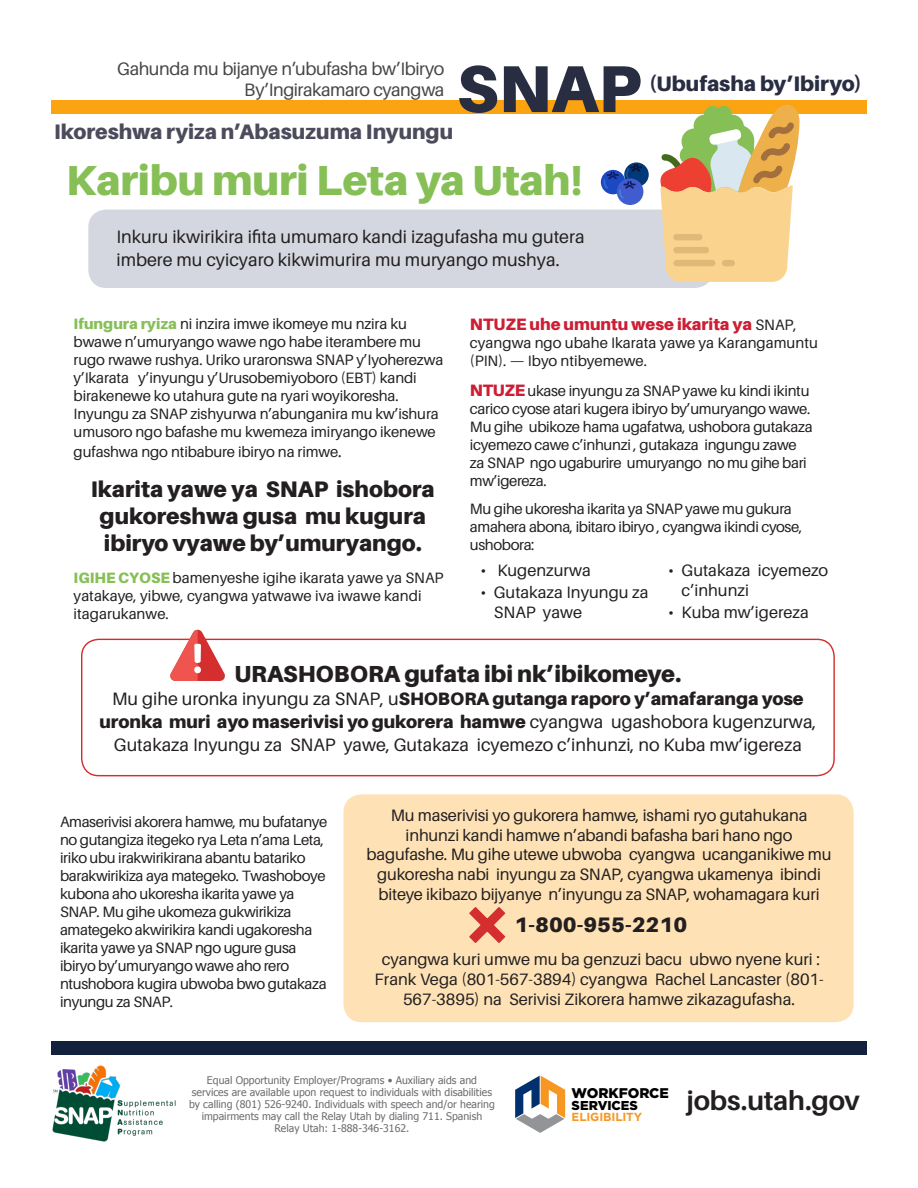
<style>
.page{position:relative;width:918px;height:1188px;background:#fff}
.page>*{position:absolute;margin:0;border:0;box-sizing:border-box;transform-origin:0 0}
.t1{font:900 66.3px "Aileron";color:#292d41}
.t2{font:900 42px "Aileron";letter-spacing:-.01em;color:#87bf57}
.t3{font:700 27px "Aileron";letter-spacing:-.01em;color:#231f20}
.t4{font:900 23.25px "Aileron";color:#231f20}
.t5{font:900 22.5px/27px "Aileron";color:#231f20;text-align:center}
.t6{font:900 21px "Aileron";color:#4c4b5b}
.t7{font:900 21px "Aileron";color:#292d41}
.t8{font:900 21px "Aileron";color:#231f20}
.t9{font:18px/23.1px "Aileron";color:#231f20}
.t10{font:18px/21px "Aileron";letter-spacing:-.025em;color:#454647;text-align:right}
.t11{font:16.5px/19.8px "Aileron";letter-spacing:-.01em;color:#231f20;text-align:center}
.t12{font:900 16.5px "Aileron";color:#cc1f35}
.t13{font:15px/18px "Aileron";letter-spacing:-.02em;color:#231f20}
.t14{font:15px/18px "Aileron";color:#231f20}
.t15{font:900 14.1px "Gotham HTF";letter-spacing:-.005em;color:#000}
.t16{font:900 12.9px "Gotham HTF";color:#000}
.t17{font:700 11.7px "Gotham HTF";letter-spacing:-.01em;color:#f79722}
.t18{font:10.5px/12px "Tahoma";color:#6c6d70;text-align:center}
.s1{font-weight:900;color:#87bf57}
.s2{font-size:16.5px}
.s3{font-weight:400;font-size:15px;color:#231f20}
.s4{font-weight:900;font-size:16.5px;color:#cc1f35}
.s5{font-weight:900}
</style>
<div class="page">
<div style="left:88px;top:210px;width:625px;height:78px;background:#d4d7df;border-radius:18px"></div>
<div style="left:51px;top:1042px;width:816px;height:13px;background:#14213d"></div>
<div style="left:51px;top:101px;width:816px;height:13px;background:#fca311"></div>
<svg style="left:515px;top:1076px;width:50px;height:57px"></svg>
<img style="left:52px;top:1065px;width:124px;height:77px">
<div style="left:81px;top:639px;width:754px;height:137px;border:1px solid #d42e2e;border-radius:17px"></div>
<svg style="left:170px;top:630px;width:55px;height:51px"></svg>
<div style="left:343px;top:794px;width:511px;height:228px;background:#fee2b5;border-radius:18px"></div>
<svg style="left:469px;top:907px;width:36px;height:36px"></svg>
<svg style="left:658px;top:100px;width:142px;height:182px"></svg>
<div style="left:673px;top:234px;width:29px;height:6px;background:#e0b878;border-radius:3px"></div>
<div style="left:673px;top:247px;width:36px;height:6px;background:#e0b878;border-radius:3px"></div>
<div style="left:673px;top:260px;width:42px;height:6px;background:#e0b878;border-radius:3px"></div>
<div style="left:722px;top:260px;width:13px;height:6px;background:#e0b878;border-radius:3px"></div>
<div style="left:617px;top:178px;width:26px;height:27px;background:#405ccf;border-radius:50%"></div>
<svg style="left:601px;top:162px;width:48px;height:37px"></svg>
<p class="t10" style="left:117px;top:59px;width:329px">Gahunda mu bijanye n’ubufasha bw’Ibiryo<br>By’Ingirakamaro cyangwa</p>
<p class="t1" style="left:457px;top:50px;width:186px">SNAP</p>
<p class="t6" style="left:54px;top:119px;width:401px">Ikoreshwa ryiza n’Abasuzuma Inyungu</p>
<p class="t2" style="left:66px;top:156px;width:518px">Karibu muri Leta ya Utah!</p>
<p class="t9" style="left:116px;top:226px;width:470px;line-height:22.5px">Inkuru ikwirikira ifita umumaro kandi izagufasha mu gutera imbere mu cyicyaro kikwimurira mu muryango mushya.</p>
<p class="t7" style="left:649px;top:71px;width:215px">(Ubufasha by’Ibiryo)</p>
<p class="t13" style="left:74px;top:315px;width:371px"><span class="s1">Ifungura ryiza</span> ni inzira imwe ikomeye mu nzira ku bwawe n’umuryango wawe ngo habe iterambere mu rugo rwawe rushya. Uriko uraronswa SNAP y’Iyoherezwa y’Ikarata y’inyungu y’Urusobemiyoboro (EBT) kandi birakenewe ko utahura gute na ryari woyikoresha.<br>Inyungu za SNAP zishyurwa n’abunganira mu kw’ishura umusoro ngo bafashe mu kwemeza imiryango ikenewe</p>
<p class="t13" style="left:74px;top:443px;width:270px">gufashwa ngo ntibabure ibiryo na rimwe<span class="s2">.</span></p>
<p class="t5" style="left:91px;top:476px;width:345px">Ikarita yawe ya SNAP ishobora gukoreshwa gusa mu kugura ibiryo vyawe by’umuryango.</p>
<p class="t14" style="left:74px;top:569px;width:371px"><span class="s1">IGIHE CYOSE</span> bamenyeshe igihe ikarata yawe ya SNAP yatakaye, yibwe, cyangwa yatwawe iva iwawe kandi itagarukanwe.</p>
<p class="t12" style="left:470px;top:315px;width:328px">NTUZE uhe umuntu wese ikarita ya <span class="s3">SNAP,</span></p>
<p class="t14" style="left:470px;top:334px;width:349px">cyangwa ngo ubahe Ikarata yawe ya Karangamuntu (PIN). — Ibyo ntibyemewe.</p>
<p class="t13" style="left:470px;top:382px;width:344px"><span class="s4">NTUZE</span> ukase inyungu za SNAP yawe ku kindi ikintu carico cyose atari kugera ibiryo by’umuryango wawe.<br>Mu gihe ubikoze hama ugafatwa, ushobora gutakaza icyemezo cawe c’inhunzi , gutakaza ingungu zawe za SNAP ngo ugaburire umuryango no mu gihe bari mw’igereza.</p>
<p class="t13" style="left:470px;top:500px;width:334px">Mu gihe ukoresha ikarita ya SNAP yawe mu gukura amahera abona, ibitaro ibiryo , cyangwa ikindi cyose, ushobora:</p>
<p class="t11" style="left:480px;top:561px;width:112px">• Kugenzurwa</p>
<p class="t11" style="left:494px;top:583px;width:156px;text-align:left;text-indent:-14px">• Gutakaza Inyungu za<br>SNAP yawe</p>
<p class="t11" style="left:682px;top:561px;width:148px;text-align:left;text-indent:-14px">• Gutakaza icyemezo c’inhunzi</p>
<p class="t11" style="left:668px;top:603px;width:142px">• Kuba mw’igereza</p>
<p class="t4" style="left:235px;top:660px;width:448px">URASHOBORA gufata ibi nk’ibikomeye.</p>
<p class="t9" style="left:99px;top:687px;width:719px;text-align:center">Mu gihe uronka inyungu za SNAP, u<span class="s5">SHOBORA gutanga raporo y’amafaranga yose uronka muri ayo maserivisi yo gukorera hamwe</span> cyangwa ugashobora kugenzurwa,<br>Gutakaza Inyungu za SNAP yawe, Gutakaza icyemezo c’inhunzi, no Kuba mw’igereza</p>
<p class="t13" style="left:60px;top:813px;width:269px">Amaserivisi akorera hamwe, mu bufatanye no gutangiza itegeko rya Leta n’ama Leta, iriko ubu irakwirikirana abantu batariko barakwirikiza aya mategeko. Twashoboye kubona aho ukoresha ikarita yawe ya SNAP. Mu gihe ukomeza gukwirikiza amategeko akwirikira kandi ugakoresha ikarita yawe ya SNAP ngo ugure gusa ibiryo by’umuryango wawe aho rero ntushobora kugira ubwoba bwo gutakaza inyungu za SNAP.</p>
<p class="t11" style="left:367px;top:805px;width:466px">Mu maserivisi yo gukorera hamwe, ishami ryo gutahukana inhunzi kandi hamwe n’abandi bafasha bari hano ngo bagufashe. Mu gihe utewe ubwoba cyangwa ucanganikiwe mu gukoresha nabi inyungu za SNAP, cyangwa ukamenya ibindi biteye ikibazo bijyanye n’inyungu za SNAP, wohamagara kuri</p>
<p class="t8" style="left:515px;top:912px;width:174px">1-800-955-2210</p>
<p class="t11" style="left:375px;top:950px;width:451px">cyangwa kuri umwe mu ba genzuzi bacu ubwo nyene kuri :<br>Frank Vega (801-567-3894) cyangwa Rachel Lancaster (801-<br>567-3895) na Serivisi Zikorera hamwe zikazagufasha.</p>
<p class="t18" style="left:189px;top:1073px;width:307px">Equal Opportunity Employer/Programs • Auxiliary aids and services are available upon request to individuals with disabilities by calling (801) 526-9240. Individuals with speech and/or hearing impairments may call the Relay Utah by dialing 711. Spanish Relay Utah: 1-888-346-3162.</p>
<p class="t15" style="left:572px;top:1085px;width:99px">WORKFORCE</p>
<p class="t16" style="left:572px;top:1098px;width:68px">SERVICES</p>
<p class="t17" style="left:572px;top:1110px;width:72px">ELIGIBILITY</p>
<p class="t3" style="left:687px;top:1086px;width:175px">jobs.utah.gov</p>
</div>
